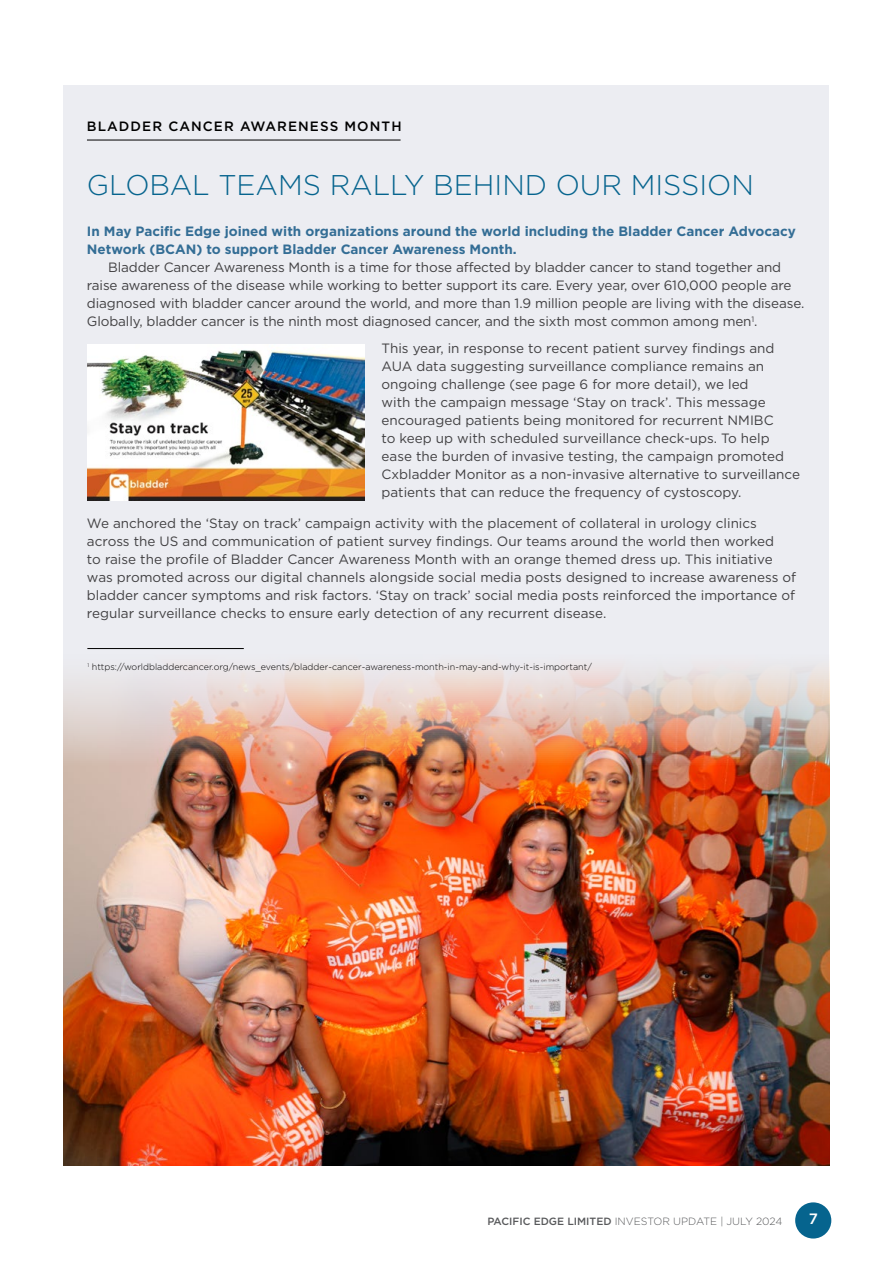
<style>
.page{position:relative;width:893px;height:1263px;background:#fff}
.page>*{position:absolute;margin:0;border:0;box-sizing:border-box;transform-origin:0 0}
.t1{font:300 28.5px "Gotham";color:#06648e}
.t2{font:500 15px "Gotham";color:#fff}
.t3{font:13.5px/18px "Gotham";color:#414042}
.t4{font:700 13.5px/18px "Gotham";color:#336d95}
.t5{font:500 13.5px "Gotham";letter-spacing:.08em;color:#000}
.t6{font:300 10.5px "Gotham";color:#58595b}
.t7{font:300 9px "Gotham";color:#000}
.s1{font-weight:500}
</style>
<div class="page">
<div style="left:63px;top:85px;width:766px;height:1080px;background:#ecedf2"></div>
<hr style="left:87px;top:140px;width:314px;height:1px;background:#000">
<div style="left:795px;top:1202px;width:36px;height:36px;background:#06648e;border-radius:50%"></div>
<img style="left:63px;top:665px;width:766px;height:500px">
<hr style="left:87px;top:648px;width:157px;height:1px;background:#000">
<img style="left:88px;top:345px;width:277px;height:155px">
<p class="t5" style="left:87px;top:118px;width:316px">BLADDER CANCER AWARENESS MONTH</p>
<h1 class="t1" style="left:87px;top:167px;width:669px">GLOBAL TEAMS RALLY BEHIND OUR MISSION</h1>
<p class="t4" style="left:87px;top:223px;width:710px">In May Pacific Edge joined with organizations around the world including the Bladder Cancer Advocacy<br>Network (BCAN) to support Bladder Cancer Awareness Month.</p>
<p class="t3" style="left:87px;top:258px;width:719px;text-indent:21px">Bladder Cancer Awareness Month is a time for those affected by bladder cancer to stand together and raise awareness of the disease while working to better support its care. Every year, over 610,000 people are diagnosed with bladder cancer around the world, and more than 1.9 million people are living with the disease.<br>Globally, bladder cancer is the ninth most diagnosed cancer, and the sixth most common among men<sup>1</sup>.</p>
<p class="t3" style="left:382px;top:339px;width:420px">This year, in response to recent patient survey findings and AUA data suggesting surveillance compliance remains an ongoing challenge (see page 6 for more detail), we led<br>with the campaign message ‘Stay on track’. This message encouraged patients being monitored for recurrent NMIBC<br>to keep up with scheduled surveillance check-ups. To help ease the burden of invasive testing, the campaign promoted Cxbladder Monitor as a non-invasive alternative to surveillance patients that can reduce the frequency of cystoscopy.</p>
<p class="t3" style="left:87px;top:514px;width:711px">We anchored the ‘Stay on track’ campaign activity with the placement of collateral in urology clinics across the US and communication of patient survey findings. Our teams around the world then worked<br>to raise the profile of Bladder Cancer Awareness Month with an orange themed dress up. This initiative was promoted across our digital channels alongside social media posts designed to increase awareness of bladder cancer symptoms and risk factors. ‘Stay on track’ social media posts reinforced the importance of regular surveillance checks to ensure early detection of any recurrent disease.</p>
<p class="t7" style="left:87px;top:661px;width:506px"><sup>1</sup> https://worldbladdercancer.org/news_events/bladder-cancer-awareness-month-in-may-and-why-it-is-important/</p>
<p class="t6" style="left:487px;top:1214px;width:297px"><span class="s1">PACIFIC EDGE LIMITED</span> INVESTOR UPDATE | JULY 2024</p>
<p class="t2" style="left:809px;top:1209px;width:11px">7</p>
</div>
